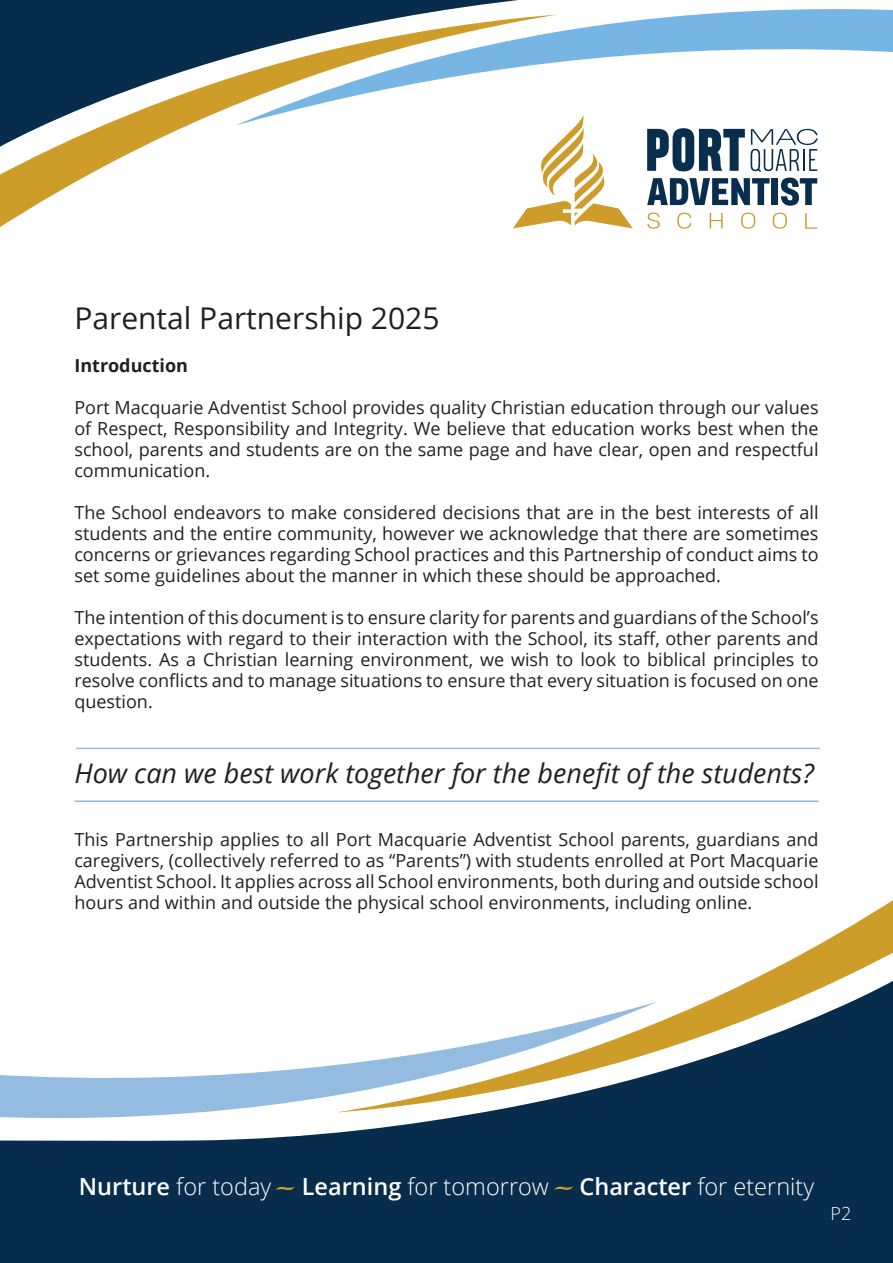
<style>
.page{position:relative;width:893px;height:1263px;background:#fff}
.page>*{position:absolute;margin:0;border:0;box-sizing:border-box;transform-origin:0 0}
.Sub_Sub_Heading{font:30px "Open Sans";color:#231f20}
.Sub_Sub_Heading-2{font:italic 27px "Open Sans";color:#231f20}
.t1{font:300 24px "Open Sans";color:#fff}
.t2{font:600 24px "Open Sans";color:#fff}
.t3{font:300 23.55px "Open Sans";color:#fff}
.t4{font:18px/21px "Open Sans";color:#231f20;text-align:justify}
.Sub_Sub_Heading-3{font:700 18px "Open Sans";color:#231f20}
.t5{font:300 18px "Open Sans";color:#fff}
.s1{font-weight:600;font-size:23.55px}
.s2{font-weight:600;font-size:24px}
</style>
<div class="page">
<div style="left:0;top:1112px;width:893px;height:151px;background:#082c4c"></div>
<svg style="left:658px;top:900px;width:235px;height:212px"></svg>
<svg style="left:0;top:1002px;width:658px;height:120px"></svg>
<div style="left:0;top:0;width:518px;height:15px;background:#082c4c"></div>
<svg style="left:0;top:15px;width:515px;height:214px"></svg>
<svg style="left:235px;top:5px;width:658px;height:121px"></svg>
<svg style="left:647px;top:128px;width:98px;height:43px"></svg>
<svg style="left:647px;top:178px;width:123px;height:27px"></svg>
<div style="left:772px;top:178px;width:6px;height:27px;background:#082d4d"></div>
<svg style="left:781px;top:178px;width:36px;height:28px"></svg>
<svg style="left:647px;top:213px;width:13px;height:16px"></svg>
<svg style="left:677px;top:213px;width:14px;height:16px"></svg>
<svg style="left:710px;top:213px;width:13px;height:15px"></svg>
<svg style="left:741px;top:213px;width:14px;height:16px"></svg>
<svg style="left:773px;top:213px;width:14px;height:16px"></svg>
<svg style="left:805px;top:213px;width:12px;height:16px"></svg>
<svg style="left:513px;top:115px;width:120px;height:113px"></svg>
<svg style="left:751px;top:129px;width:67px;height:43px"></svg>
<svg style="left:272px;top:1186px;width:23px;height:4px"></svg>
<svg style="left:554px;top:1186px;width:22px;height:4px"></svg>
<hr style="left:76px;top:748px;width:744px;height:1px;background:#94bde1">
<hr style="left:74px;top:800px;width:745px;height:2px;background:#94bde1">
<p class="Sub_Sub_Heading" style="left:74px;top:297px;width:367px">Parental Partnership 2025</p>
<p class="Sub_Sub_Heading-3" style="left:74px;top:352px;width:115px">Introduction</p>
<p class="t4" style="left:74px;top:396px;width:746px">Port Macquarie Adventist School provides quality Christian education through our values of Respect, Responsibility and Integrity. We believe that education works best when the school, parents and students are on the same page and have clear, open and respectful communication.</p>
<p class="t4" style="left:74px;top:501px;width:746px">The School endeavors to make considered decisions that are in the best interests of all students and the entire community, however we acknowledge that there are sometimes concerns or grievances regarding School practices and this Partnership of conduct aims to set some guidelines about the manner in which these should be approached.</p>
<p class="t4" style="left:74px;top:606px;width:746px">The intention of this document is to ensure clarity for parents and guardians of the School’s expectations with regard to their interaction with the School, its staff, other parents and students. As a Christian learning environment, we wish to look to biblical principles to resolve conflicts and to manage situations to ensure that every situation is focused on one question.</p>
<p class="Sub_Sub_Heading-2" style="left:74px;top:754px;width:741px">How can we best work together for the benefit of the students?</p>
<p class="t4" style="left:74px;top:828px;width:746px">This Partnership applies to all Port Macquarie Adventist School parents, guardians and caregivers, (collectively referred to as “Parents”) with students enrolled at Port Macquarie Adventist School. It applies across all School environments, both during and outside school hours and within and outside the physical school environments, including online.</p>
<h3 class="t1" style="left:79px;top:1170px;width:190px"><span class="s1">Nurture</span>for today</h3>
<h3 class="t1" style="left:302px;top:1170px;width:250px"><span class="s1">Learning</span> for om rrow</h3>
<h3 class="t3" style="left:582px;top:1170px;width:234px"><span class="s2">Character</span> for eternity</h3>
<h3 class="t1" style="left:579px;top:1170px;width:243px"><span class="s1">C aracter</span> for eternity</h3>
<h3 class="t3" style="left:176px;top:1170px;width:374px">for today <span class="s2">Learni g</span> for tomorrow</h3>
<h3 class="t2" style="left:72px;top:1170px;width:95px">Nurture</h3>
<p class="t5" style="left:830px;top:1201px;width:22px">P2</p>
</div>
